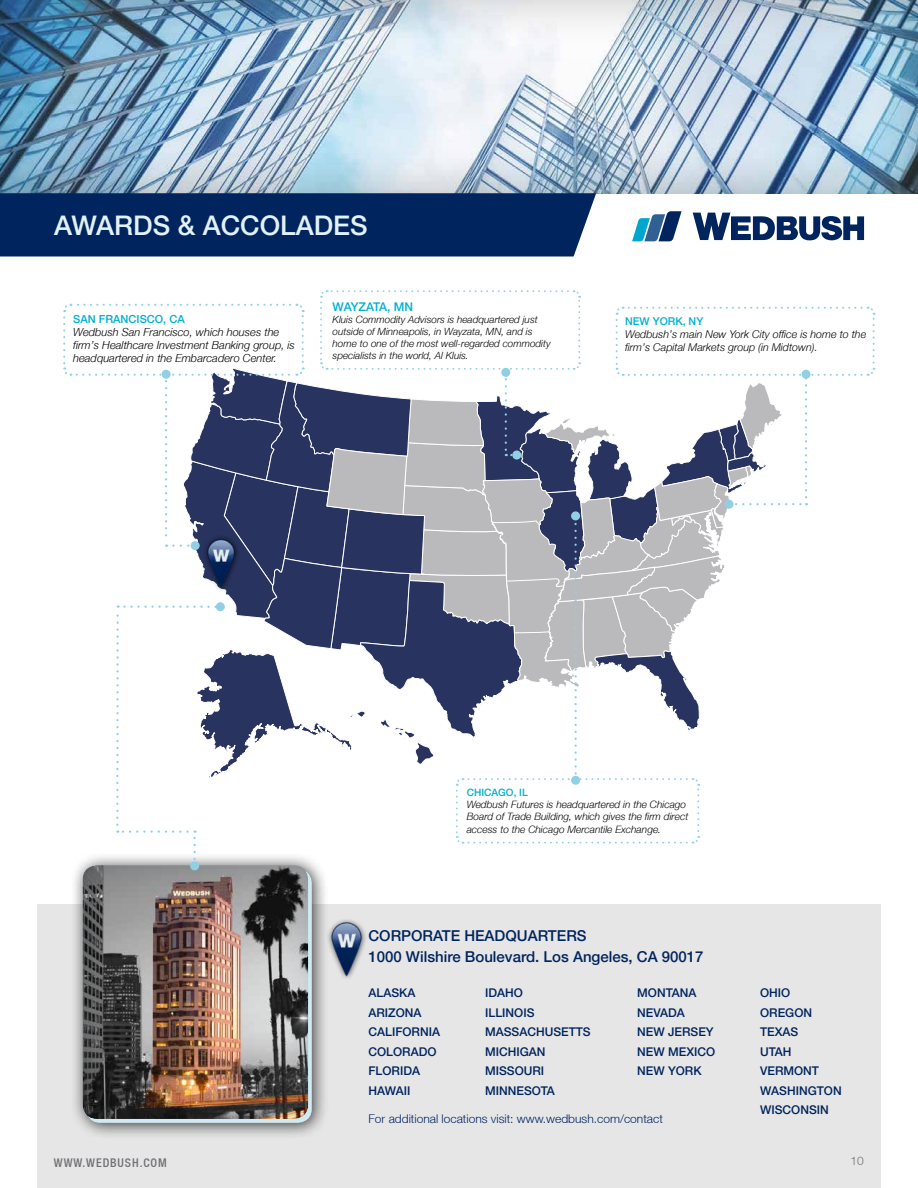
<style>
.page{position:relative;width:918px;height:1188px;background:#fff}
.page>*{position:absolute;margin:0;border:0;box-sizing:border-box;transform-origin:0 0}
.t1{font:500 27px "Helvetica Neue LT";color:#e1f1f6}
.t2{font:500 15px/21px "Helvetica Neue LT";color:#00245d}
.t3{font:500 12px/19.5px "Helvetica Neue LT";color:#00245d}
.t4{font:300 12px "Helvetica Neue LT";color:#00245d}
.t5{font:500 condensed 12px "Helvetica Neue LT";letter-spacing:.075em;color:#717073}
.t6{font:500 12px "Helvetica Neue LT";letter-spacing:-.025em;color:#00afd2}
.t7{font:300 12px "Helvetica Neue LT";color:#717073}
.t8{font:italic 300 11.1px/13.4px "Helvetica Neue LT";color:#000}
.t9{font:500 11.1px "Helvetica Neue LT";color:#00afd2}
.t10{font:italic 300 10.65px/12.9px "Helvetica Neue LT";color:#000}
.t11{font:500 10.65px "Helvetica Neue LT";color:#00afd2}
.t12{font:italic 300 10.2px/12.1px "Helvetica Neue LT";color:#000}
.t13{font:500 10.2px "Helvetica Neue LT";color:#00afd2}
.t14{font:italic 300 9.9px/12px "Helvetica Neue LT";color:#000}
</style>
<div class="page">
<div style="left:0;top:0;width:918px;height:195px;background:#000;opacity:.25"></div>
<div style="left:0;top:193px;width:596px;height:63px;background:#00245d"></div>
<svg style="left:632px;top:211px;width:50px;height:30px"></svg>
<svg style="left:693px;top:213px;width:171px;height:27px"></svg>
<div style="left:37px;top:904px;width:844px;height:284px;background:#e6e6e7"></div>
<div style="left:69px;top:852px;width:260px;height:288px;background:#000;opacity:.75"></div>
<div style="left:86px;top:869px;width:226px;height:254px;background:#d0e9f2;border-radius:14px"></div>
<div style="left:82px;top:862px;width:227px;height:258px;background:#00245d;opacity:.15"></div>
<div style="left:327px;top:918px;width:41px;height:64px;background:#000;opacity:.75"></div>
<img style="left:330px;top:922px;width:32px;height:54px">
<svg style="left:63px;top:290px;width:813px;height:569px"></svg>
<div style="left:190px;top:861px;width:9px;height:9px;background:#91d0e4;border-radius:50%"></div>
<div style="left:216px;top:602px;width:9px;height:9px;background:#91d0e4;border-radius:50%"></div>
<h1 class="t1" style="left:54px;top:209px;width:315px">AWARDS &amp; ACCOLADES</h1>
<p class="t9" style="left:73px;top:312px;width:113px">SAN FRANCISCO, CA</p>
<p class="t8" style="left:73px;top:325px;width:223px">Wedbush San Francisco, which houses the firm’s Healthcare Investment Banking group, is headquartered in the Embarcadero Center.</p>
<p class="t6" style="left:333px;top:299px;width:82px">WAYZATA, MN</p>
<p class="t14" style="left:333px;top:313px;width:220px">Kluis Commodity Advisors is headquartered just outside of Minneapolis, in Wayzata, MN, and is home to one of the most well-regarded commodity specialists in the world, Al Kluis.</p>
<p class="t11" style="left:625px;top:315px;width:80px">NEW YORK, NY</p>
<p class="t10" style="left:625px;top:327px;width:243px">Wedbush’s main New York City office is home to the firm’s Capital Markets group (in Midtown).</p>
<p class="t13" style="left:467px;top:786px;width:63px">CHICAGO, IL</p>
<p class="t12" style="left:467px;top:798px;width:223px">Wedbush Futures is headquartered in the Chicago<br>Board of Trade Building, which gives the firm direct access to the Chicago Mercantile Exchange.</p>
<p class="t2" style="left:368px;top:925px;width:337px">CORPORATE HEADQUARTERS<br>1000 Wilshire Boulevard. Los Angeles, CA 90017</p>
<p class="t3" style="left:368px;top:983px;width:73px">ALASKA<br>ARIZONA<br>CALIFORNIA<br>COLORADO<br>FLORIDA<br>HAWAII</p>
<p class="t3" style="left:485px;top:983px;width:107px">IDAHO<br>ILLINOIS<br>MASSACHUSETTS<br>MICHIGAN<br>MISSOURI<br>MINNESOTA</p>
<p class="t3" style="left:637px;top:983px;width:80px">MONTANA<br>NEVADA<br>NEW JERSEY<br>NEW MEXICO<br>NEW YORK</p>
<p class="t3" style="left:760px;top:983px;width:83px">OHIO<br>OREGON<br>TEXAS<br>UTAH<br>VERMONT<br>WASHINGTON<br>WISCONSIN</p>
<p class="t4" style="left:368px;top:1111px;width:296px">For additional locations visit: www.wedbush.com/contact</p>
<p class="t5" style="left:54px;top:1155px;width:114px">WWW.WEDBUSH.COM</p>
<p class="t7" style="left:850px;top:1154px;width:15px">10</p>
</div>
